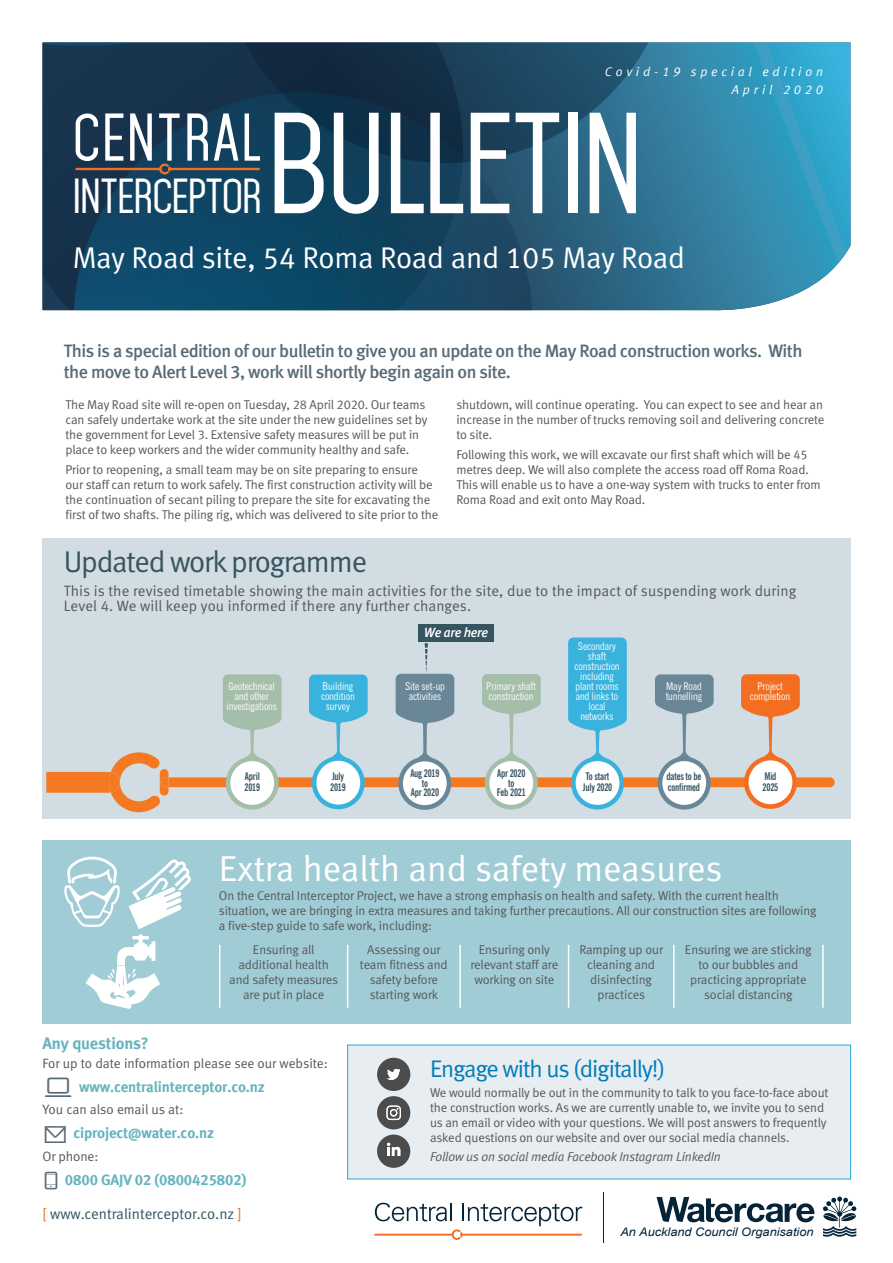
<style>
.page{position:relative;width:893px;height:1263px;background:#fff}
.page>*{position:absolute;margin:0;border:0;box-sizing:border-box;transform-origin:0 0}
.t1{font:600 123px "Mohave";letter-spacing:-.02em;color:#fff}
.t2{font:600 57.75px "Mohave";letter-spacing:.035em;color:#fff}
.t3{font:600 42.15px "Mohave";letter-spacing:-.01em;color:#fff}
.t4{font:36px "Meta Normal LF";color:#fff}
.t5{font:30px "Meta Normal LF";letter-spacing:-.01em;color:#fff}
.t6{font:30px "Meta Normal LF";letter-spacing:-.04em;color:#375461}
.t7{font:24px "Meta Normal LF";letter-spacing:-.04em;color:#007dbb}
.t8{font:18px/21px "Meta Medium LF";letter-spacing:-.03em;color:#586b77}
.t9{font:16.5px "Meta Bold LF";letter-spacing:-.01em;color:#66b4be}
.t10{font:15px/15px "Meta Normal LF";letter-spacing:.01em;color:#57585a}
.t11{font:15px "Meta Bold LF";letter-spacing:-.01em;color:#66b4be}
.t12{font:15px "Meta Normal LF";color:#375461}
.t13{font:13.5px "Meta Normal LF";letter-spacing:-.005em;color:#57585a}
.t14{font:italic 500 13.35px "Meta Plus";letter-spacing:-.025em;color:#fff}
.t15{font:12.75px/15px "Meta Normal LF";letter-spacing:-.01em;color:#57585a}
.t16{font:italic 12.75px "Meta Normal LF";letter-spacing:-.01em;color:#57585a}
.t17{font:italic 12.75px/18px "Meta Normal LF";letter-spacing:.3em;color:#fff;text-align:right}
.t18{font:italic 11.85px "Arial";color:#052438;scale:1.08 1}
.t19{font:condensed 10.5px/10.1px "News Gothic";letter-spacing:-.01em;color:#fff;text-align:center}
.t20{font:700 condensed 10.5px/11.4px "News Gothic BT";letter-spacing:-.02em;color:#375461;scale:.9 1}
.s1{font-family:"Aquawax Pro Pictograms";font-size:27px;color:#586b77}
.s2{font-family:"Aquawax Pro Pictograms";font-size:24px;color:#586b77}
.s3{color:#f36e21}
</style>
<div class="page">
<div style="left:43px;top:538px;width:807px;height:281px;background:#d2dce3"></div>
<svg style="left:823px;top:1196px;width:34px;height:41px"></svg>
<svg style="left:657px;top:1197px;width:158px;height:25px"></svg>
<hr style="left:603px;top:1192px;width:1px;height:50px;background:#052438">
<hr style="left:374px;top:1234px;width:79px;height:1px;background:#f36e21">
<svg style="left:375px;top:1203px;width:207px;height:37px"></svg>
<svg style="left:532px;top:43px;width:318px;height:268px;background:#3887a7"></svg>
<div style="left:43px;top:46px;width:174px;height:265px;background:#18334e"></div>
<svg style="left:74px;top:92px;width:458px;height:219px;background:#134461"></svg>
<svg style="left:43px;top:43px;width:174px;height:3px"></svg>
<svg style="left:217px;top:43px;width:459px;height:120px;background:#1a445e"></svg>
<div style="left:418px;top:624px;width:76px;height:18px;background:#375461"></div>
<svg style="left:46px;top:637px;width:789px;height:175px"></svg>
<div style="left:662px;top:761px;width:44px;height:44px;background:#fff;border-radius:50%"></div>
<svg style="left:74px;top:162px;width:187px;height:14px;background:#3b454f"></svg>
<div style="left:43px;top:840px;width:807px;height:184px;background:#a0cdd5"></div>
<div style="left:347px;top:1044px;width:504px;height:135px;background:#e7edf0"></div>
<hr style="left:219px;top:945px;width:1px;height:63px;background:#fff">
<hr style="left:347px;top:945px;width:1px;height:63px;background:#fff">
<hr style="left:459px;top:945px;width:2px;height:63px;background:#fff">
<hr style="left:568px;top:945px;width:1px;height:63px;background:#fff">
<hr style="left:673px;top:945px;width:2px;height:63px;background:#fff">
<hr style="left:822px;top:945px;width:2px;height:63px;background:#fff">
<svg style="left:64px;top:856px;width:127px;height:153px"></svg>
<svg style="left:377px;top:1058px;width:33px;height:110px"></svg>
<p class="t17" style="left:605px;top:63px;width:220px">Covid-19 special edition<br>April 2020</p>
<h1 class="t1" style="left:269px;top:89px;width:375px">bULLeTIN</h1>
<h3 class="t5" style="left:73px;top:240px;width:614px">May Road site, 54 Roma Road and 105 May Road</h3>
<h2 class="t2" style="left:73px;top:102px;width:190px">CENTRAL</h2>
<h3 class="t3" style="left:73px;top:171px;width:190px">INTERCEPTOR</h3>
<h3 class="t8" style="left:64px;top:340px;width:740px">This is a special edition of our bulletin to give you an update on the May Road construction works. With the move to Alert Level 3, work will shortly begin again on site.</h3>
<p class="t15" style="left:65px;top:397px;width:363px">The May Road site will re-open on Tuesday, 28 April 2020. Our teams can safely undertake work at the site under the new guidelines set by the government for Level 3. Extensive safety measures will be put in place to keep workers and the wider community healthy and safe.</p>
<p class="t15" style="left:65px;top:462px;width:374px">Prior to reopening, a small team may be on site preparing to ensure our staff can return to work safely. The first construction activity will be the continuation of secant piling to prepare the site for excavating the first of two shafts. The piling rig, which was delivered to site prior to the</p>
<p class="t15" style="left:456px;top:397px;width:370px;text-align:justify">shutdown, will continue operating. You can expect to see and hear an increase in the number of trucks removing soil and delivering concrete to site.</p>
<p class="t15" style="left:456px;top:447px;width:366px">Following this work, we will excavate our first shaft which will be 45 metres deep. We will also complete the access road off Roma Road.<br>This will enable us to have a one-way system with trucks to enter from Roma Road and exit onto May Road.</p>
<h3 class="t6" style="left:64px;top:545px;width:305px">Updated work programme</h3>
<p class="t10" style="left:64px;top:583px;width:734px">This is the revised timetable showing the main activities for the site, due to the impact of suspending work during<br>Level 4. We will keep you informed if there any further changes.</p>
<p class="t19" style="left:226px;top:681px;width:52px">Geotechnical and other investigations</p>
<p class="t20" style="left:245px;top:770px;width:19px">April<br>2019</p>
<p class="t19" style="left:321px;top:681px;width:35px">Building condition survey</p>
<p class="t20" style="left:330px;top:770px;width:19px">July<br>2019</p>
<p class="t14" style="left:424px;top:624px;width:66px">We are here</p>
<p class="t19" style="left:405px;top:681px;width:41px">Site set-up activities</p>
<p class="t19" style="left:486px;top:681px;width:51px;text-align:left">Primary shaft construction</p>
<p class="t19" style="left:574px;top:641px;width:47px">Secondary shaft construction including plant rooms and links to local networks</p>
<p class="t19" style="left:666px;top:681px;width:38px;text-align:left">May Road tunnelling</p>
<p class="t19" style="left:750px;top:681px;width:42px">Project completion</p>
<p class="t20" style="left:410px;top:769px;width:34px;line-height:9.6px;text-align:center">Aug 2019 to<br>Apr 2020</p>
<p class="t20" style="left:497px;top:769px;width:34px;line-height:9.6px;text-align:center">Apr 2020 to<br>Feb 2021</p>
<p class="t20" style="left:583px;top:770px;width:34px">To start<br>July 2020</p>
<p class="t20" style="left:666px;top:770px;width:40px">dates to be confirmed</p>
<p class="t20" style="left:763px;top:770px;width:19px">Mid<br>2025</p>
<h3 class="t4" style="left:219px;top:848px;width:505px">Extra health and safety measures</h3>
<p class="t15" style="left:219px;top:888px;width:599px">On the Central Interceptor Project, we have a strong emphasis on health and safety. With the current health situation, we are bringing in extra measures and taking further precautions. All our construction sites are following a five-step guide to safe work, including:</p>
<p class="t15" style="left:229px;top:942px;width:110px;text-align:center">Ensuring all additional health and safety measures are put in place</p>
<p class="t15" style="left:360px;top:942px;width:89px;text-align:center">Assessing our team fitness and safety before starting work</p>
<p class="t15" style="left:470px;top:942px;width:89px;text-align:center">Ensuring only relevant staff are working on site</p>
<p class="t15" style="left:579px;top:942px;width:85px;text-align:center">Ramping up our cleaning and disinfecting practices</p>
<p class="t15" style="left:685px;top:942px;width:128px;text-align:center">Ensuring we are sticking to our bubbles and practicing appropriate social distancing</p>
<p class="t9" style="left:43px;top:1034px;width:108px">Any questions?</p>
<p class="t13" style="left:43px;top:1056px;width:287px">For up to date information please see our website:</p>
<p class="t11" style="left:43px;top:1078px;width:224px"><span class="s1">B</span> www.centralinterceptor.co.nz</p>
<p class="t13" style="left:43px;top:1102px;width:142px">You can also email us at:</p>
<p class="t11" style="left:43px;top:1124px;width:173px"><span class="s2">k</span> ciproject@water.co.nz</p>
<p class="t13" style="left:43px;top:1148px;width:57px">Or phone:</p>
<p class="t11" style="left:43px;top:1170px;width:205px"><span class="s2">A</span> 0800 GAJV 02 (0800425802)</p>
<p class="t12" style="left:43px;top:1205px;width:201px"><span class="s3">[</span> www.centralinterceptor.co.nz <span class="s3">]</span></p>
<h3 class="t7" style="left:430px;top:1055px;width:237px">Engage with us (digitally!)</h3>
<p class="t15" style="left:430px;top:1084px;width:400px">We would normally be out in the community to talk to you face-to-face about the construction works. As we are currently unable to, we invite you to send us an email or video with your questions. We will post answers to frequently asked questions on our website and over our social media channels.</p>
<p class="t16" style="left:430px;top:1149px;width:292px">Follow us on social media Facebook Instagram LinkedIn</p>
<p class="t18" style="left:620px;top:1224px;width:180px">An Auckland Council Organisation</p>
</div>
